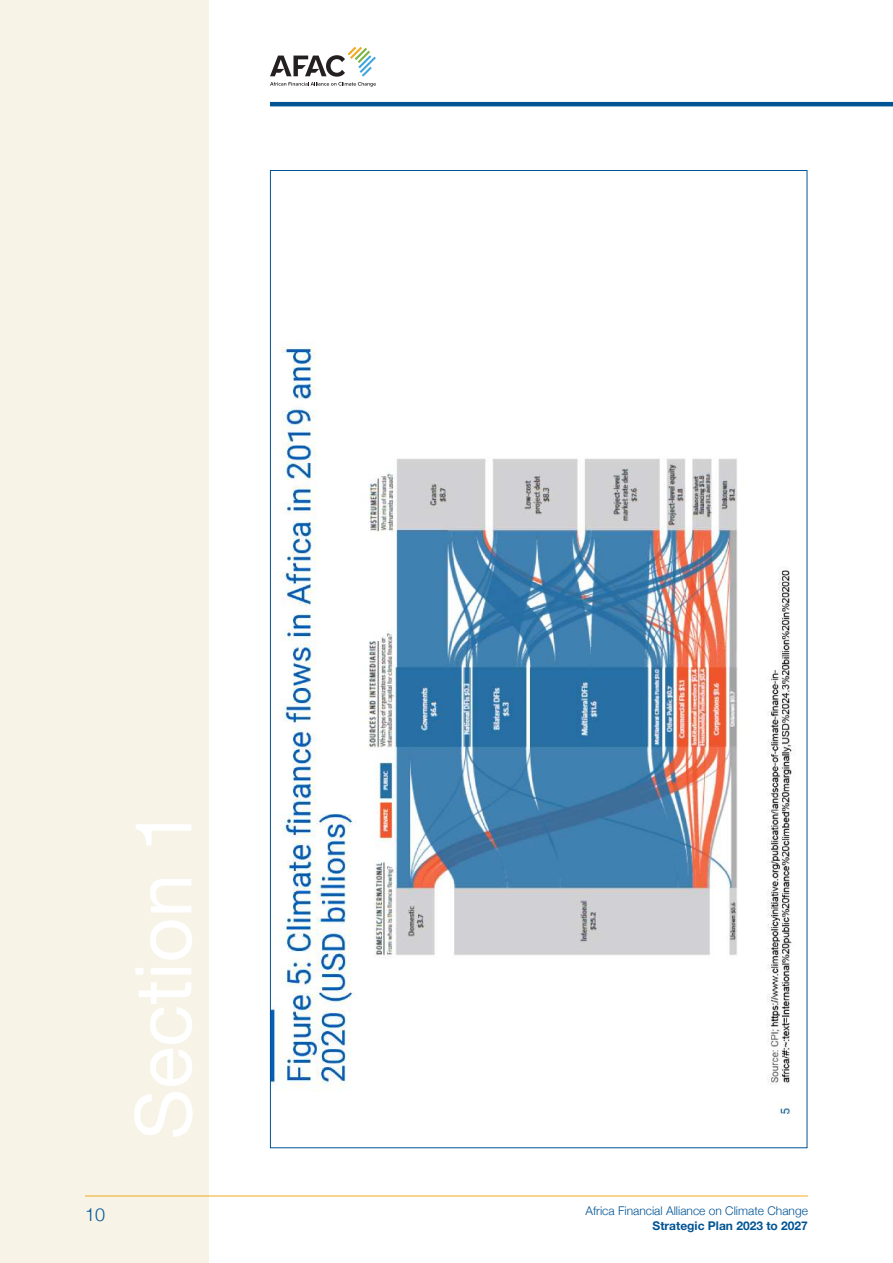
<style>
.page{position:relative;width:893px;height:1263px;background:#fff}
.page>*{position:absolute;margin:0;border:0;box-sizing:border-box;transform-origin:0 0}
.t1{font:78.45px "Helvetica Neue";color:#fff}
.t2{font:300 18px "Helvetica Neue";color:#015494}
.t3{font:300 12px "Helvetica Neue";color:#015494}
.t4{font:700 12px "Helvetica Neue";color:#015494}
</style>
<div class="page">
<div style="left:0;top:0;width:208px;height:1263px;background:#f7f4e7"></div>
<hr style="left:85px;top:1196px;width:723px;height:1px;background:#f2a81f">
<svg style="left:270px;top:47px;width:106px;height:40px"></svg>
<hr style="left:270px;top:102px;width:623px;height:4px;background:#015494">
<img style="left:272px;top:342px;width:524px;height:772px">
<h1 class="t1" style="left:107px;top:1140px;width:333px;rotate:-90deg">Section 1</h1>
<h2 class="t2" style="left:85px;top:1200px;width:22px">10</h2>
<p class="t3" style="left:586px;top:1201px;width:224px">Africa Financial Alliance on Climate Change</p>
<p class="t4" style="left:652px;top:1216px;width:157px">Strategic Plan 2023 to 2027</p>
</div>
